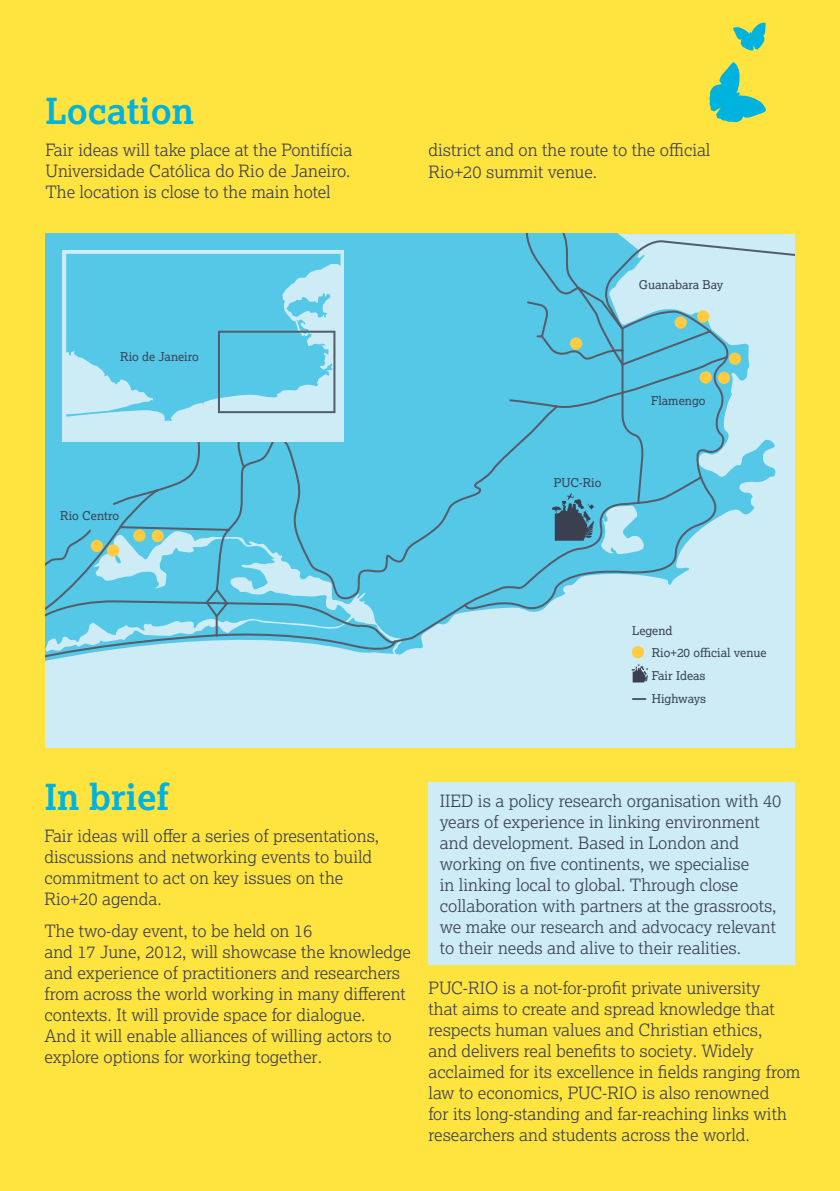
<style>
.page{position:relative;width:840px;height:1191px;background:#fff}
.page>*{position:absolute;margin:0;border:0;box-sizing:border-box;transform-origin:0 0}
.t1{font:700 36px "Lexia";color:#00b3df}
.t2{font:300 17px/21px "Lexia";color:#3b4051}
.t3{font:12.2px/22.6px "Lexia";color:#3b4051}
</style>
<div class="page">
<div style="left:0;top:0;width:839px;height:1191px;background:#ffe440"></div>
<div style="left:45px;top:234px;width:749px;height:513px;background:#cdecf6"></div>
<svg style="left:45px;top:234px;width:749px;height:424px"></svg>
<div style="left:151px;top:530px;width:13px;height:12px;background:#ffcc41;border-radius:50%"></div>
<div style="left:133px;top:529px;width:12px;height:12px;background:#ffcc41;border-radius:50%"></div>
<div style="left:717px;top:372px;width:12px;height:12px;background:#ffcc41;border-radius:50%"></div>
<div style="left:631px;top:646px;width:12px;height:12px;background:#ffcc41;border-radius:50%"></div>
<div style="left:728px;top:352px;width:12px;height:13px;background:#ffcc41;border-radius:50%"></div>
<div style="left:696px;top:310px;width:13px;height:12px;background:#ffcc41;border-radius:50%"></div>
<div style="left:674px;top:316px;width:12px;height:13px;background:#ffcc41;border-radius:50%"></div>
<div style="left:569px;top:337px;width:13px;height:12px;background:#ffcc41;border-radius:50%"></div>
<div style="left:699px;top:371px;width:12px;height:12px;background:#ffcc41;border-radius:50%"></div>
<div style="left:107px;top:544px;width:12px;height:12px;background:#ffcc41;border-radius:50%"></div>
<div style="left:91px;top:540px;width:12px;height:12px;background:#ffcc41;border-radius:50%"></div>
<svg style="left:551px;top:493px;width:43px;height:47px;background:#467a92"></svg>
<svg style="left:631px;top:663px;width:17px;height:19px"></svg>
<svg style="left:632px;top:698px;width:13px;height:2px"></svg>
<div style="left:62px;top:250px;width:282px;height:192px;background:#cdecf6"></div>
<svg style="left:66px;top:254px;width:274px;height:167px;fill:#55c8e8"></svg>
<svg style="left:286px;top:293px;width:44px;height:38px"></svg>
<div style="left:218px;top:331px;width:117px;height:82px;border:2px solid #555d6a"></div>
<svg style="left:709px;top:62px;width:56px;height:60px"></svg>
<svg style="left:733px;top:23px;width:32px;height:28px"></svg>
<div style="left:428px;top:782px;width:366px;height:183px;background:#cdecf6"></div>
<h1 class="t1" style="left:45px;top:88px;width:150px">Location</h1>
<p class="t2" style="left:45px;top:139px;width:308px;text-align:justify">Fair ideas will take place at the Pontifícia Universidade Católica do Rio de Janeiro.<br>The location is close to the main hotel</p>
<p class="t2" style="left:428px;top:138px;width:283px;line-height:22px">district and on the route to the official<br>Rio+20 summit venue.</p>
<p class="t3" style="left:120px;top:345px;width:80px">Rio de Janeiro</p>
<p class="t3" style="left:60px;top:504px;width:60px">Rio Centro</p>
<p class="t3" style="left:638px;top:273px;width:86px">Guanabara Bay</p>
<p class="t3" style="left:553px;top:470px;width:49px">PUC-Rio</p>
<p class="t3" style="left:650px;top:389px;width:56px">Flamengo</p>
<p class="t3" style="left:651px;top:618px;width:116px;text-indent:-20px">Legend<br>Rio+20 official venue<br>Fair Ideas<br>Highways</p>
<h1 class="t1" style="left:44px;top:774px;width:126px">In brief</h1>
<p class="t2" style="left:44px;top:825px;width:336px">Fair ideas will offer a series of presentations, discussions and networking events to build commitment to act on key issues on the Rio+20 agenda.</p>
<p class="t2" style="left:44px;top:920px;width:368px">The two-day event, to be held on 16<br>and 17 June, 2012, will showcase the knowledge and experience of practitioners and researchers from across the world working in many different contexts. It will provide space for dialogue.<br>And it will enable alliances of willing actors to explore options for working together.</p>
<p class="t2" style="left:439px;top:789px;width:343px">IIED is a policy research organisation with 40 years of experience in linking environment and development. Based in London and working on five continents, we specialise<br>in linking local to global. Through close collaboration with partners at the grassroots, we make our research and advocacy relevant to their needs and alive to their realities.</p>
<p class="t2" style="left:428px;top:977px;width:373px">PUC-RIO is a not-for-profit private university<br>that aims to create and spread knowledge that respects human values and Christian ethics,<br>and delivers real benefits to society. Widely acclaimed for its excellence in fields ranging from law to economics, PUC-RIO is also renowned<br>for its long-standing and far-reaching links with researchers and students across the world.</p>
</div>
